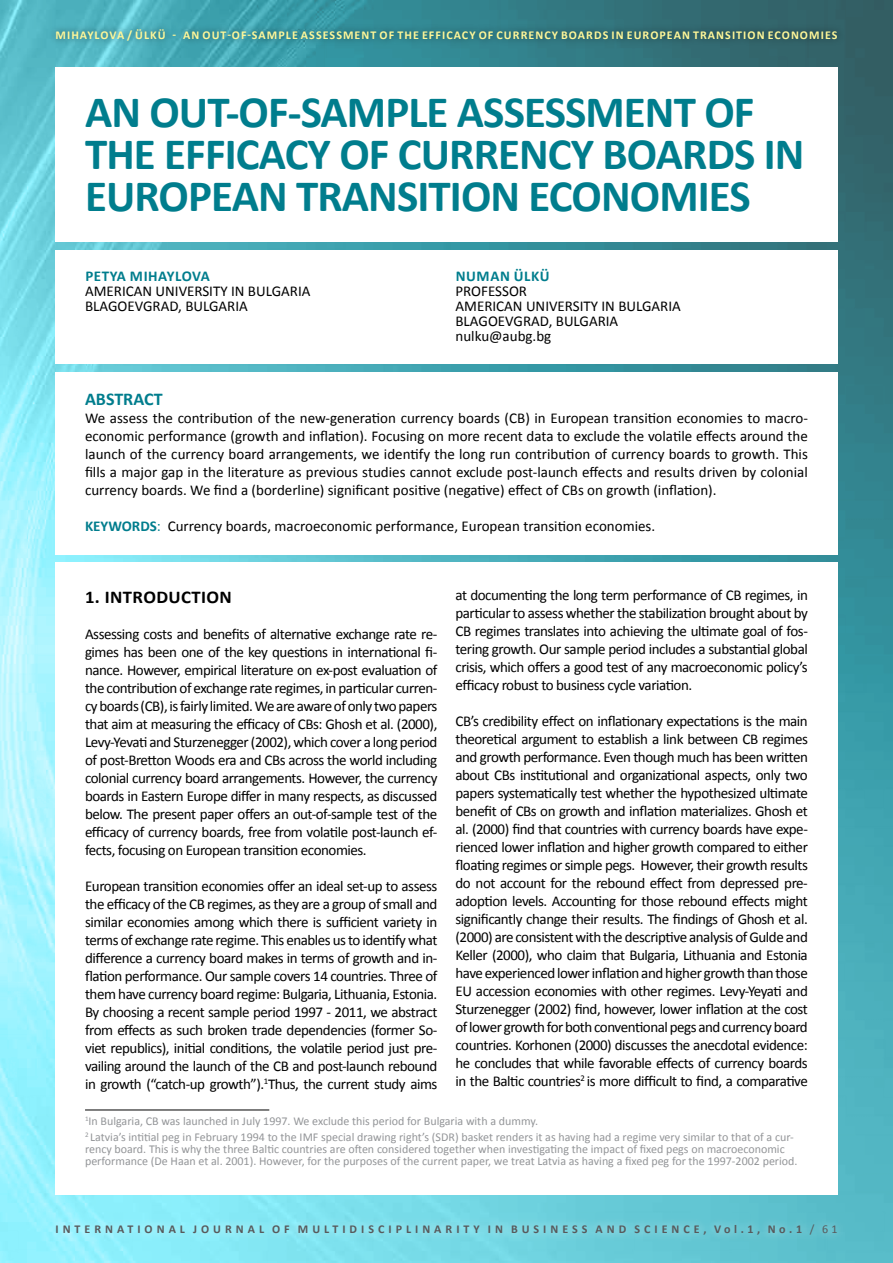
<style>
.page{position:relative;width:893px;height:1263px;background:#fff}
.page>*{position:absolute;margin:0;border:0;box-sizing:border-box;transform-origin:0 0}
.NOVI_NASLOV{font:700 45px/42px "Calibri";letter-spacing:-.02em;color:#007d8d}
.t1{font:700 18px "Calibri";letter-spacing:.02em;color:#000;scale:1.04 1}
.t2{font:700 18px "Calibri";color:#007d8d}
.t3{font:15px/18px "Calibri";letter-spacing:-.01em;color:#000;text-align:justify}
.NOVO_IME_AUTORA{font:700 15px "Calibri";letter-spacing:.04em;color:#007d8d}
.t4{font:12px/12px "Calibri";color:#939598}
.t5{font:700 12px "Calibri";letter-spacing:.09em;color:#fff799}
.t6{font:700 12px "Calibri";letter-spacing:.335em;color:#58595b}
.s1{font-weight:700;color:#007d8d}
.s2{color:#007d8d}
.s3{font-weight:400}
</style>
<div class="page">
<img style="left:0;top:0;width:893px;height:1263px">
<div style="left:47px;top:1217px;width:799px;height:27px;background:#fff;opacity:.75"></div>
<div style="left:55px;top:67px;width:783px;height:175px;background:#fff"></div>
<div style="left:55px;top:563px;width:783px;height:632px;background:#fff"></div>
<div style="left:55px;top:372px;width:783px;height:183px;background:#fff"></div>
<div style="left:55px;top:250px;width:783px;height:114px;background:#fff"></div>
<hr style="left:85px;top:1109px;width:184px;height:1px;background:#000">
<div style="left:49px;top:21px;width:795px;height:27px;background:#000;opacity:.5"></div>
<p class="t5" style="left:56px;top:27px;width:783px">MIHAYLOVA / ÜLKÜ - AN OUT-OF-SAMPLE ASSESSMENT OF THE EFFICACY OF CURRENCY BOARDS IN EUROPEAN TRANSITION ECONOMIES</p>
<p class="NOVI_NASLOV" style="left:85px;top:89px;width:721px">AN OUT-OF-SAMPLE ASSESSMENT OF<br>THE EFFICACY OF CURRENCY BOARDS IN<br>EUROPEAN TRANSITION ECONOMIES</p>
<p class="NOVO_IME_AUTORA" style="left:85px;top:267px;width:126px">PETYA MIHAYLOVA</p>
<p class="t3" style="left:85px;top:281px;width:227px">AMERICAN UNIVERSITY IN BULGARIA</p>
<p class="t3" style="left:85px;top:296px;width:164px">BLAGOEVGRAD, BULGARIA</p>
<p class="NOVO_IME_AUTORA" style="left:456px;top:267px;width:95px">NUMAN ÜLKÜ</p>
<p class="t3" style="left:455px;top:281px;width:73px">PROFESSOR</p>
<p class="t3" style="left:455px;top:296px;width:227px">AMERICAN UNIVERSITY IN BULGARIA</p>
<p class="t3" style="left:455px;top:311px;width:164px">BLAGOEVGRAD, BULGARIA</p>
<p class="t3" style="left:455px;top:326px;width:97px">nulku@aubg.bg</p>
<p class="t2" style="left:85px;top:388px;width:79px">ABSTRACT</p>
<p class="t3" style="left:85px;top:408px;width:724px">We assess the contribution of the new-generation currency boards (CB) in European transition economies to macro&shy;economic performance (growth and inflation). Focusing on more recent data to exclude the volatile effects around the launch of the currency board arrangements, we identify the long run contribution of currency boards to growth. This fills a major gap in the literature as previous studies cannot exclude post-launch effects and results driven by colonial currency boards. We find a (borderline) significant positive (negative) effect of CBs on growth (inflation).</p>
<p class="t3" style="left:85px;top:516px;width:572px"><span class="s1">KEYWORDS</span><span class="s2">:</span> Currency boards, macroeconomic performance, European transition economies.</p>
<p class="t1" style="left:85px;top:585px;width:143px">1. INTRODUCTION</p>
<p class="t3" style="left:85px;top:624px;width:354px">Assessing costs and benefits of alternative exchange rate re&shy;gimes has been one of the key questions in international fi&shy;nance. However, empirical literature on ex-post evaluation of the contribution of exchange rate regimes, in particular curren&shy;cy boards (CB), is fairly limited. We are aware of only two papers that aim at measuring the efficacy of CBs: Ghosh et al. (2000), Levy-Yevati and Sturzenegger (2002), which cover a long period of post-Bretton Woods era and CBs across the world including colonial currency board arrangements. However, the currency boards in Eastern Europe differ in many respects, as discussed below. The present paper offers an out-of-sample test of the efficacy of currency boards, free from volatile post-launch ef&shy;fects, focusing on European transition economies.</p>
<p class="t3" style="left:85px;top:876px;width:354px">European transition economies offer an ideal set-up to assess the efficacy of the CB regimes, as they are a group of small and similar economies among which there is sufficient variety in terms of exchange rate regime. This enables us to identify what difference a currency board makes in terms of growth and in&shy;flation performance. Our sample covers 14 countries. Three of them have currency board regime: Bulgaria, Lithuania, Estonia.<br>By choosing a recent sample period 1997 - 2011, we abstract from effects as such broken trade dependencies (former So&shy;viet republics), initial conditions, the volatile period just pre&shy;vailing around the launch of the CB and post-launch rebound in growth (“catch-up growth”).<sup>1</sup>Thus, the current study aims</p>
<p class="t3" style="left:455px;top:586px;width:354px">at documenting the long term performance of CB regimes, in particular to assess whether the stabilization brought about by CB regimes translates into achieving the ultimate goal of fos&shy;tering growth. Our sample period includes a substantial global crisis, which offers a good test of any macroeconomic policy’s efficacy robust to business cycle variation.</p>
<p class="t3" style="left:455px;top:712px;width:354px">CB’s credibility effect on inflationary expectations is the main theoretical argument to establish a link between CB regimes and growth performance. Even though much has been written about CBs institutional and organizational aspects, only two papers systematically test whether the hypothesized ultimate benefit of CBs on growth and inflation materializes. Ghosh et al. (2000) find that countries with currency boards have expe&shy;rienced lower inflation and higher growth compared to either floating regimes or simple pegs. However, their growth results do not account for the rebound effect from depressed pre&shy;adoption levels. Accounting for those rebound effects might significantly change their results. The findings of Ghosh et al. (2000) are consistent with the descriptive analysis of Gulde and Keller (2000), who claim that Bulgaria, Lithuania and Estonia have experienced lower inflation and higher growth than those EU accession economies with other regimes. Levy-Yeyati and Sturzenegger (2002) find, however, lower inflation at the cost of lower growth for both conventional pegs and currency board countries. Korhonen (2000) discusses the anecdotal evidence: he concludes that while favorable effects of currency boards in the Baltic countries<sup>2</sup> is more difficult to find, a comparative</p>
<p class="t4" style="left:85px;top:1114px;width:454px"><sup>1</sup>In Bulgaria, CB was launched in July 1997. We exclude this period for Bulgaria with a dummy.</p>
<p class="t4" style="left:85px;top:1130px;width:714px"><sup>2</sup> Latvia’s intitial peg in February 1994 to the IMF special drawing right’s (SDR) basket renders it as having had a regime very similar to that of a cur&shy;rency board. This is why the three Baltic countries are often considered together when investigating the impact of fixed pegs on macroeconomic performance (De Haan et al. 2001). However, for the purposes of the current paper, we treat Latvia as having a fixed peg for the 1997-2002 period.</p>
<p class="t6" style="left:56px;top:1222px;width:784px">INTERNATIONAL JOURNAL OF MULTIDISCIPLINARITY IN BUSINESS AND SCIENCE, Vol.1, No.1 <span class="s3">/ 61</span></p>
</div>
